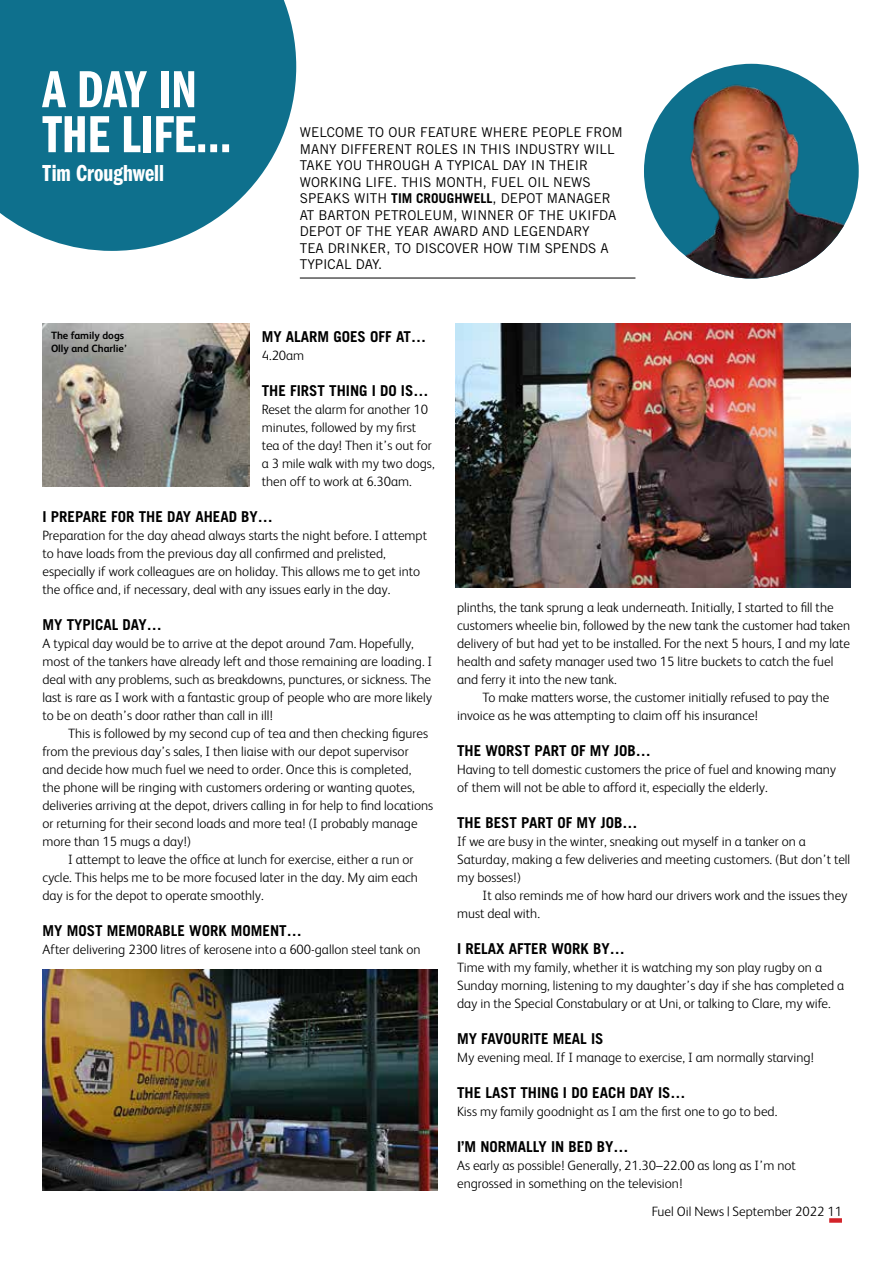
<style>
.page{position:relative;width:893px;height:1263px;background:#fff}
.page>*{position:absolute;margin:0;border:0;box-sizing:border-box;transform-origin:0 0}
.t1{font:54px/45px "Franklin Gothic LT Pro Dm Cm";color:#fff}
.t2{font:24px "Franklin Gothic LT Pro Dm Cm";color:#fff}
.t3{font:700 15px "Trade Gothic LT Std";color:#000}
.t4{font:300 13.5px/18px "FS Albert";color:#000}
.t5{font:13.5px/16.5px "Trade Gothic LT Std";color:#000}
.t6{font:700 10.5px/12.6px "FS Albert";color:#000}
.s1{font-weight:700}
</style>
<div class="page">
<div style="left:829px;top:1218px;width:13px;height:5px;background:#d3232a"></div>
<svg style="left:0;top:0;width:296px;height:251px;background:#2a809a"></svg>
<hr style="left:300px;top:278px;width:335px;height:1px;background:#000">
<div style="left:644px;top:64px;width:215px;height:215px;background:#0e708d;border-radius:50%"></div>
<img style="left:644px;top:78px;width:215px;height:201px">
<img style="left:455px;top:324px;width:395px;height:263px">
<img style="left:43px;top:323px;width:206px;height:163px">
<img style="left:43px;top:969px;width:394px;height:222px">
<h1 class="t1" style="left:43px;top:68px;width:191px">A DAY IN<br>THE LIFE…</h1>
<h2 class="t2" style="left:43px;top:160px;width:123px">Tim Croughwell</h2>
<p class="t5" style="left:300px;top:124px;width:324px">WELCOME TO OUR FEATURE WHERE PEOPLE FROM MANY DIFFERENT ROLES IN THIS INDUSTRY WILL TAKE YOU THROUGH A TYPICAL DAY IN THEIR WORKING LIFE. THIS MONTH, FUEL OIL NEWS SPEAKS WITH <span class="s1">TIM CROUGHWELL</span>, DEPOT MANAGER AT BARTON PETROLEUM, WINNER OF THE UKIFDA DEPOT OF THE YEAR AWARD AND LEGENDARY<br>TEA DRINKER, TO DISCOVER HOW TIM SPENDS A TYPICAL DAY.</p>
<p class="t3" style="left:262px;top:327px;width:166px">MY ALARM GOES OFF AT…</p>
<p class="t4" style="left:262px;top:346px;width:44px">4.20am</p>
<p class="t3" style="left:262px;top:381px;width:168px">THE FIRST THING I DO IS…</p>
<p class="t4" style="left:262px;top:400px;width:174px">Reset the alarm for another 10 minutes, followed by my first tea of the day! Then it’s out for a 3 mile walk with my two dogs, then off to work at 6.30am.</p>
<p class="t3" style="left:43px;top:507px;width:232px">I PREPARE FOR THE DAY AHEAD BY…</p>
<p class="t4" style="left:43px;top:526px;width:386px">Preparation for the day ahead always starts the night before. I attempt to have loads from the previous day all confirmed and prelisted, especially if work colleagues are on holiday. This allows me to get into the office and, if necessary, deal with any issues early in the day.</p>
<p class="t3" style="left:43px;top:615px;width:121px">MY TYPICAL DAY…</p>
<p class="t4" style="left:43px;top:634px;width:391px">A typical day would be to arrive at the depot around 7am. Hopefully, most of the tankers have already left and those remaining are loading. I deal with any problems, such as breakdowns, punctures, or sickness. The last is rare as I work with a fantastic group of people who are more likely to be on death’s door rather than call in ill!</p>
<p class="t4" style="left:43px;top:724px;width:392px;text-indent:26px">This is followed by my second cup of tea and then checking figures from the previous day’s sales, I then liaise with our depot supervisor<br>and decide how much fuel we need to order. Once this is completed,<br>the phone will be ringing with customers ordering or wanting quotes, deliveries arriving at the depot, drivers calling in for help to find locations or returning for their second loads and more tea! (I probably manage more than 15 mugs a day!)</p>
<p class="t4" style="left:43px;top:850px;width:377px;text-indent:26px">I attempt to leave the office at lunch for exercise, either a run or cycle. This helps me to be more focused later in the day. My aim each day is for the depot to operate smoothly.</p>
<p class="t3" style="left:43px;top:921px;width:261px">MY MOST MEMORABLE WORK MOMENT…</p>
<p class="t4" style="left:43px;top:940px;width:379px">After delivering 2300 litres of kerosene into a 600-gallon steel tank on</p>
<p class="t6" style="left:51px;top:329px;width:78px">The family dogs<br>Olly and Charlie’</p>
<p class="t4" style="left:457px;top:598px;width:378px">plinths, the tank sprung a leak underneath. Initially, I started to fill the</p>
<p class="t4" style="left:457px;top:616px;width:395px">customers wheelie bin, followed by the new tank the customer had taken</p>
<p class="t4" style="left:457px;top:634px;width:394px">delivery of but had yet to be installed. For the next 5 hours, I and my late</p>
<p class="t4" style="left:457px;top:652px;width:378px">health and safety manager used two 15 litre buckets to catch the fuel</p>
<p class="t4" style="left:457px;top:670px;width:161px">and ferry it into the new tank.</p>
<p class="t4" style="left:483px;top:688px;width:348px">To make matters worse, the customer initially refused to pay the</p>
<p class="t4" style="left:457px;top:706px;width:302px">invoice as he was attempting to claim off his insurance!</p>
<p class="t3" style="left:457px;top:741px;width:195px">THE WORST PART OF MY JOB…</p>
<p class="t4" style="left:457px;top:760px;width:381px">Having to tell domestic customers the price of fuel and knowing many of them will not be able to afford it, especially the elderly.</p>
<p class="t3" style="left:457px;top:813px;width:182px">THE BEST PART OF MY JOB…</p>
<p class="t4" style="left:457px;top:832px;width:395px">If we are busy in the winter, sneaking out myself in a tanker on a<br>Saturday, making a few deliveries and meeting customers. (But don’t tell my bosses!)</p>
<p class="t4" style="left:457px;top:886px;width:392px;text-indent:26px">It also reminds me of how hard our drivers work and the issues they must deal with.</p>
<p class="t3" style="left:457px;top:939px;width:169px">I RELAX AFTER WORK BY…</p>
<p class="t4" style="left:457px;top:958px;width:388px">Time with my family, whether it is watching my son play rugby on a<br>Sunday morning, listening to my daughter’s day if she has completed a day in the Special Constabulary or at Uni, or talking to Clare, my wife.</p>
<p class="t3" style="left:457px;top:1029px;width:148px">MY FAVOURITE MEAL IS</p>
<p class="t4" style="left:457px;top:1048px;width:358px">My evening meal. If I manage to exercise, I am normally starving!</p>
<p class="t3" style="left:457px;top:1083px;width:230px">THE LAST THING I DO EACH DAY IS…</p>
<p class="t4" style="left:457px;top:1102px;width:322px">Kiss my family goodnight as I am the first one to go to bed.</p>
<p class="t3" style="left:457px;top:1137px;width:173px">I’M NORMALLY IN BED BY…</p>
<p class="t4" style="left:457px;top:1156px;width:340px">As early as possible! Generally, 21.30–22.00 as long as I’m not engrossed in something on the television!</p>
<p class="t4" style="left:652px;top:1202px;width:192px">Fuel Oil News | September 2022 11</p>
</div>
